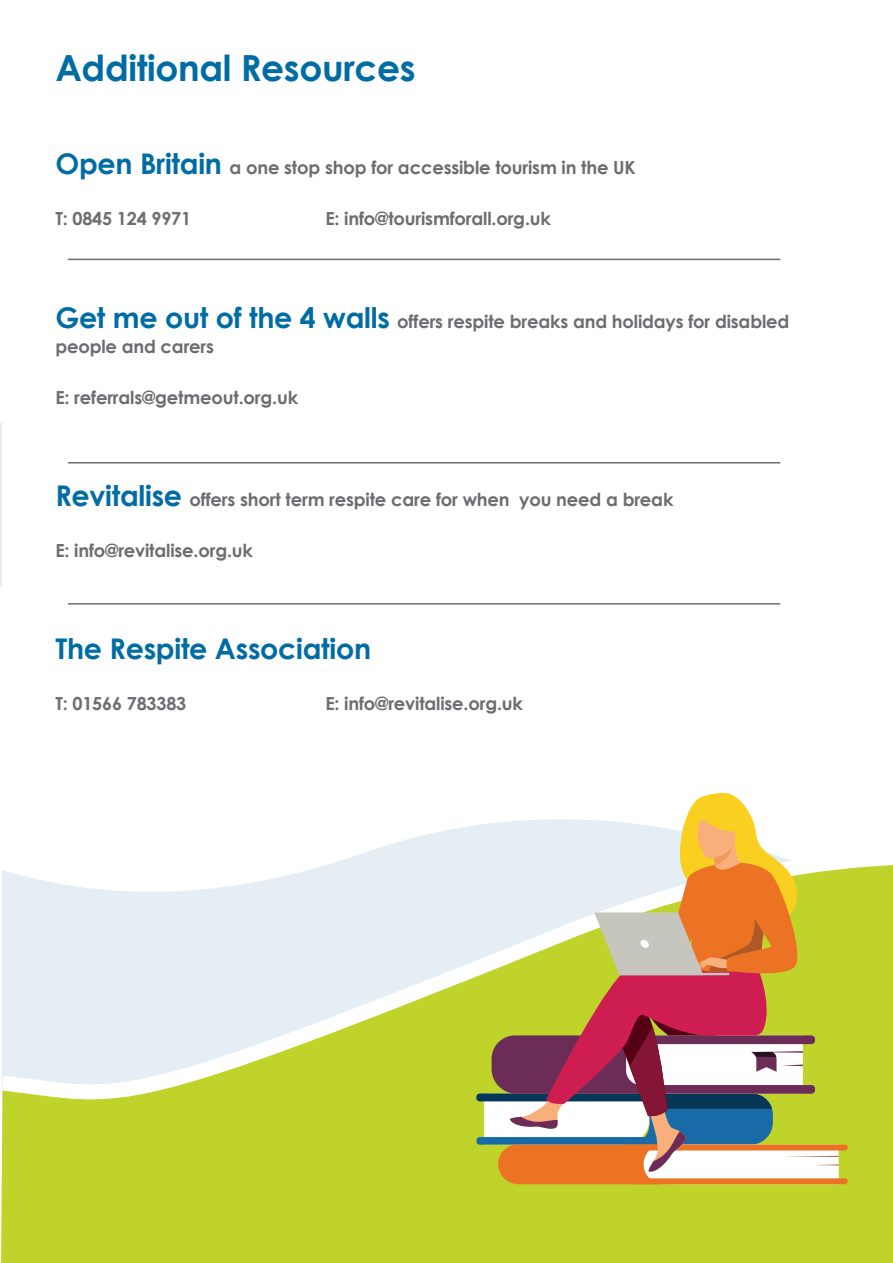
<style>
.page{position:relative;width:893px;height:1263px;background:#fff}
.page>*{position:absolute;margin:0;border:0;box-sizing:border-box;transform-origin:0 0}
.t1{font:700 36px "Century Gothic";letter-spacing:-.01em;color:#006ca4}
.t2{font:700 28.5px "Century Gothic";letter-spacing:-.01em;color:#006ca4}
.t3{font:700 18px/25.5px "Century Gothic";letter-spacing:-.01em;color:#6c6d70}
.s1{font-size:28.5px;color:#006ca4}
</style>
<div class="page">
<hr style="left:0;top:423px;width:1px;height:164px;background:#e5edf5">
<svg style="left:1px;top:825px;width:892px;height:438px;background:#d3e083"></svg>
<div style="left:629px;top:1178px;width:219px;height:6px;background:#ec7323;border-radius:3px"></div>
<div style="left:629px;top:1144px;width:219px;height:6px;background:#ec7323;border-radius:3px"></div>
<svg style="left:476px;top:792px;width:363px;height:392px"></svg>
<hr style="left:68px;top:259px;width:712px;height:1px;background:#6c6d70">
<hr style="left:68px;top:603px;width:712px;height:2px;background:#6c6d70">
<hr style="left:68px;top:462px;width:712px;height:1px;background:#6c6d70">
<h1 class="t1" style="left:55px;top:41px;width:362px">Additional Resources</h1>
<p class="t3" style="left:55px;top:154px;width:582px"><span class="s1">Open Britain</span> a one stop shop for accessible tourism in the UK</p>
<p class="t3" style="left:55px;top:205px;width:137px">T: 0845 124 9971</p>
<p class="t3" style="left:325px;top:205px;width:227px">E: info@tourismforall.org.uk</p>
<p class="t3" style="left:55px;top:307px;width:735px"><span class="s1">Get me out of the 4 walls</span> offers respite breaks and holidays for disabled people and carers</p>
<p class="t3" style="left:55px;top:384px;width:244px">E: referrals@getmeout.org.uk</p>
<p class="t3" style="left:55px;top:486px;width:620px"><span class="s1">Revitalise</span> offers short term respite care for when you need a break</p>
<p class="t3" style="left:55px;top:537px;width:199px">E: info@revitalise.org.uk</p>
<h2 class="t2" style="left:55px;top:627px;width:317px">The Respite Association</h2>
<p class="t3" style="left:55px;top:690px;width:133px">T: 01566 783383</p>
<p class="t3" style="left:325px;top:690px;width:199px">E: info@revitalise.org.uk</p>
</div>
